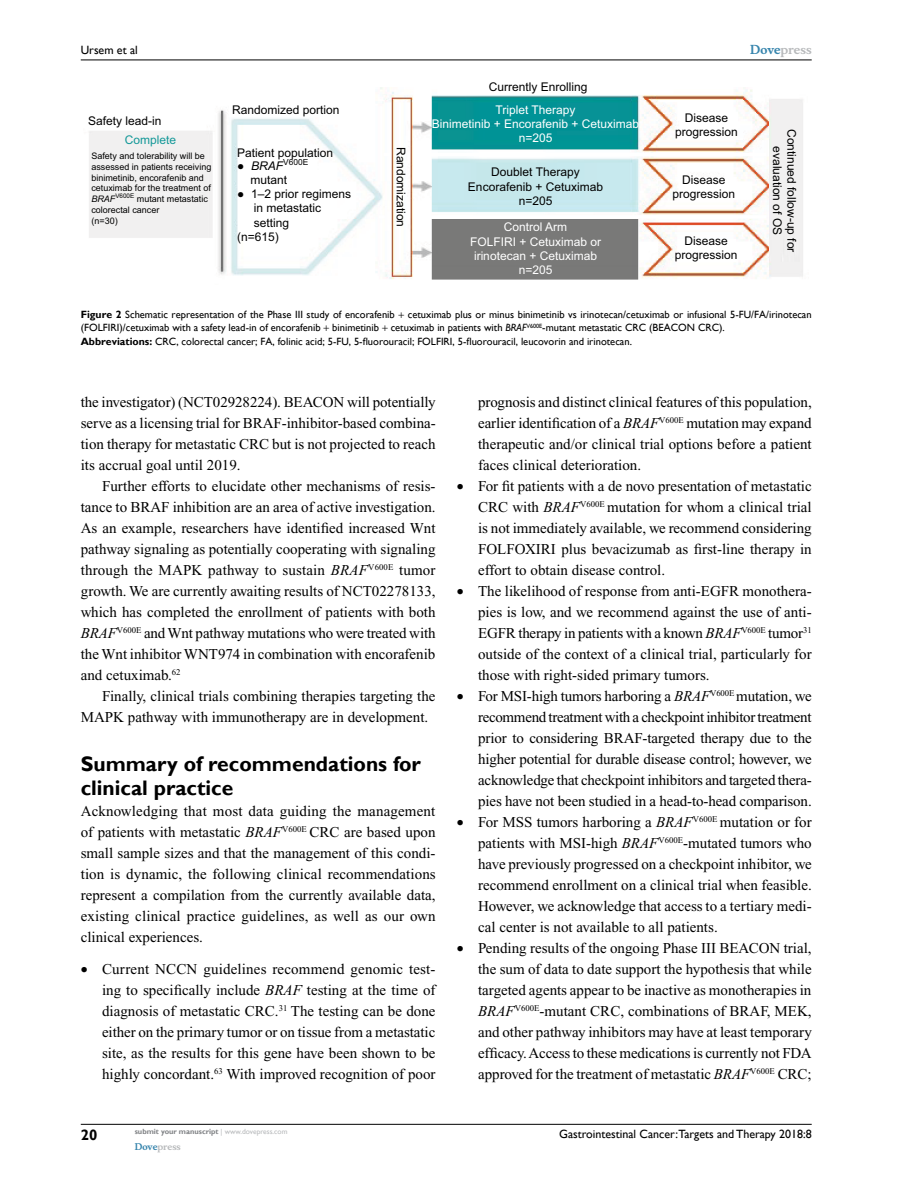
<style>
.page{position:relative;width:918px;height:1188px;background:#fff}
.page>*{position:absolute;margin:0;border:0;box-sizing:border-box;transform-origin:0 0}
.t1{font:700 21px/24px "Gill Sans";color:#000}
.t2{font:15px/21px "Times New Roman";color:#000;text-align:justify}
.t3{font:700 15px "Gill Sans";color:#000}
.t4{font:12px/14.4px "Arial";color:#000;text-align:center}
.t5{font:12px/14.4px "Arial";color:#fff;text-align:center}
.t6{font:12px "Gill Sans";color:#000}
.t7{font:700 12px "Musee";color:#b8babc}
.t8{font:12px "Arial";color:#139898}
.t9{font:10.5px/13.5px "Gill Sans";color:#000}
.t10{font:9px/10.8px "Arial";color:#000}
.t11{font:700 9px "Musee";color:#b8babc}
.t12{font:italic 9px "Arial";color:#000}
.t13{font:8.4px "Arial";color:#000}
.t14{font:700 7.5px "Gill Sans";color:#808285}
.t15{font:6.3px "Arial";color:#000}
.s1{color:#3785ad}
.s2{font-size:12px}
.s3{font-style:italic;font-size:12px}
.s4{font-weight:700}
.s5{font-style:italic}
.s6{font-weight:400;color:#b8babc}
</style>
<div class="page">
<hr style="left:81px;top:1124px;width:731px;height:1px;background:#000">
<hr style="left:81px;top:60px;width:731px;height:1px;background:#000">
<img style="left:89px;top:87px;width:714px;height:193px">
<p class="t6" style="left:81px;top:43px;width:59px">Ursem et al</p>
<p class="t7" style="left:750px;top:43px;width:63px"><span class="s1">Dove</span>press</p>
<p class="t4" style="left:489px;top:80px;width:100px">Currently Enrolling</p>
<p class="t4" style="left:88px;top:113px;width:75px">Safety lead-in</p>
<p class="t8" style="left:125px;top:131px;width:53px">Complete</p>
<p class="t10" style="left:91px;top:150px;width:122px">Safety and tolerability will be assessed in patients receiving binimetinib, encorafenib and cetuximab for the treatment of</p>
<p class="t12" style="left:91px;top:193px;width:26px">BRAF</p>
<p class="t15" style="left:115px;top:191px;width:20px">V600E</p>
<p class="t10" style="left:91px;top:194px;width:118px;text-indent:45px">mutant metastatic colorectal cancer<br>(n=30)</p>
<p class="t4" style="left:232px;top:102px;width:109px">Randomized portion</p>
<p class="t4" style="left:237px;top:145px;width:98px">Patient population</p>
<p class="t13" style="left:237px;top:157px;width:73px"><span class="s2">●</span> <span class="s3">BRAF</span>V600E</p>
<p class="t4" style="left:251px;top:173px;width:38px">mutant</p>
<p class="t4" style="left:237px;top:187px;width:115px">● 1–2 prior regimens</p>
<p class="t4" style="left:254px;top:201px;width:69px">in metastatic</p>
<p class="t4" style="left:254px;top:215px;width:37px">setting</p>
<p class="t4" style="left:237px;top:230px;width:43px">(n=615)</p>
<p class="t5" style="left:432px;top:102px;width:209px">Triplet Therapy<br>Binimetinib + Encorafenib + Cetuximab n=205</p>
<p class="t4" style="left:468px;top:165px;width:137px">Doublet Therapy<br>Encorafenib + Cetuximab n=205</p>
<p class="t5" style="left:470px;top:220px;width:133px">Control Arm<br>FOLFIRI + Cetuximab or irinotecan + Cetuximab n=205</p>
<p class="t4" style="left:675px;top:110px;width:64px">Disease progression</p>
<p class="t4" style="left:799px;top:129px;width:125px;rotate:90deg">Continued follow-up for</p>
<p class="t4" style="left:408px;top:147px;width:82px;rotate:90deg">Randomization</p>
<p class="t4" style="left:784px;top:146px;width:90px;rotate:90deg">evaluation of OS</p>
<p class="t4" style="left:673px;top:172px;width:64px">Disease progression</p>
<p class="t4" style="left:675px;top:234px;width:64px">Disease progression</p>
<p class="t9" style="left:81px;top:308px;width:732px"><span class="s4">Figure 2</span> Schematic representation of the Phase III study of encorafenib cetuximab plus or minus binimetinib vs irinotecan/cetuximab or infusional 5-FU/FA/irinotecan (FOLFIRI)/cetuximab with a safety lead-in of encorafenib binimetinib cetuximab in patients with <span class="s5">BRAF</span><sup>V600E</sup>-mutant metastatic CRC (BEACON CRC).<br><span class="s4">Abbreviations:</span> CRC, colorectal cancer; FA, folinic acid; 5-FU, 5-fluorouracil; FOLFIRI, 5-fluorouracil, leucovorin and irinotecan.</p>
<p class="t2" style="left:81px;top:391px;width:357px">the investigator) (NCT02928224). BEACON will potentially serve as a licensing trial for BRAF-inhibitor-based combina&shy;tion therapy for metastatic CRC but is not projected to reach its accrual goal until 2019.</p>
<p class="t2" style="left:81px;top:475px;width:356px;text-indent:21px">Further efforts to elucidate other mechanisms of resis&shy;tance to BRAF inhibition are an area of active investigation.<br>As an example, researchers have identified increased Wnt pathway signaling as potentially cooperating with signaling through the MAPK pathway to sustain <span class="s5">BRAF</span><sup>V600E</sup> tumor growth. We are currently awaiting results of NCT02278133, which has completed the enrollment of patients with both <span class="s5">BRAF</span><sup>V600E</sup> and Wnt pathway mutations who were treated with the Wnt inhibitor WNT974 in combination with encorafenib and cetuximab.<sup>62</sup></p>
<p class="t2" style="left:81px;top:685px;width:356px;text-indent:21px">Finally, clinical trials combining therapies targeting the<br>MAPK pathway with immunotherapy are in development.</p>
<h1 class="t1" style="left:81px;top:753px;width:342px">Summary of recommendations for clinical practice</h1>
<p class="t2" style="left:81px;top:801px;width:357px">Acknowledging that most data guiding the management of patients with metastatic <span class="s5">BRAF</span><sup>V600E</sup> CRC are based upon small sample sizes and that the management of this condi&shy;tion is dynamic, the following clinical recommendations represent a compilation from the currently available data, existing clinical practice guidelines, as well as our own clinical experiences.</p>
<p class="t2" style="left:102px;top:958px;width:335px;text-indent:-21px">• Current NCCN guidelines recommend genomic test&shy;ing to specifically include <span class="s5">BRAF</span> testing at the time of diagnosis of metastatic CRC.<sup>31</sup> The testing can be done either on the primary tumor or on tissue from a metastatic site, as the results for this gene have been shown to be highly concordant.<sup>63</sup> With improved recognition of poor</p>
<p class="t2" style="left:478px;top:391px;width:335px">prognosis and distinct clinical features of this population, earlier identification of a <span class="s5">BRAF</span><sup>V600E</sup> mutation may expand therapeutic and/or clinical trial options before a patient faces clinical deterioration.</p>
<p class="t2" style="left:478px;top:475px;width:335px;text-indent:-21px">• For fit patients with a de novo presentation of metastatic CRC with <span class="s5">BRAF</span><sup>V600E</sup> mutation for whom a clinical trial is not immediately available, we recommend considering FOLFOXIRI plus bevacizumab as first-line therapy in effort to obtain disease control.</p>
<p class="t2" style="left:478px;top:580px;width:335px;text-indent:-21px">• The likelihood of response from anti-EGFR monothera&shy;pies is low, and we recommend against the use of anti-EGFR therapy in patients with a known <span class="s5">BRAF</span><sup>V600E</sup> tumor<sup>31 </sup>outside of the context of a clinical trial, particularly for those with right-sided primary tumors.</p>
<p class="t2" style="left:478px;top:685px;width:335px;text-indent:-21px">• For MSI-high tumors harboring a <span class="s5">BRAF</span><sup>V600E</sup> mutation, we recommend treatment with a checkpoint inhibitor treatment prior to considering BRAF-targeted therapy due to the higher potential for durable disease control; however, we acknowledge that checkpoint inhibitors and targeted thera&shy;pies have not been studied in a head-to-head comparison.</p>
<p class="t2" style="left:478px;top:811px;width:335px;text-indent:-21px">• For MSS tumors harboring a <span class="s5">BRAF</span><sup>V600E</sup> mutation or for patients with MSI-high <span class="s5">BRAF</span><sup>V600E</sup>-mutated tumors who have previously progressed on a checkpoint inhibitor, we recommend enrollment on a clinical trial when feasible.<br>However, we acknowledge that access to a tertiary medi&shy;cal center is not available to all patients.</p>
<p class="t2" style="left:478px;top:937px;width:335px;text-indent:-21px">• Pending results of the ongoing Phase III BEACON trial, the sum of data to date support the hypothesis that while targeted agents appear to be inactive as monotherapies in <span class="s5">BRAF</span><sup>V600E</sup>-mutant CRC, combinations of BRAF, MEK, and other pathway inhibitors may have at least temporary efficacy. Access to these medications is currently not FDA approved for the treatment of metastatic <span class="s5">BRAF</span><sup>V600E</sup> CRC;</p>
<p class="t3" style="left:81px;top:1126px;width:18px">20</p>
<p class="t14" style="left:135px;top:1127px;width:154px">submit your manuscript <span class="s6">| www.dovepress.com</span></p>
<p class="t11" style="left:135px;top:1141px;width:48px"><span class="s1">Dove</span>press</p>
<p class="t6" style="left:559px;top:1127px;width:254px">Gastrointestinal Cancer:Targets and Therapy 2018:8</p>
</div>
